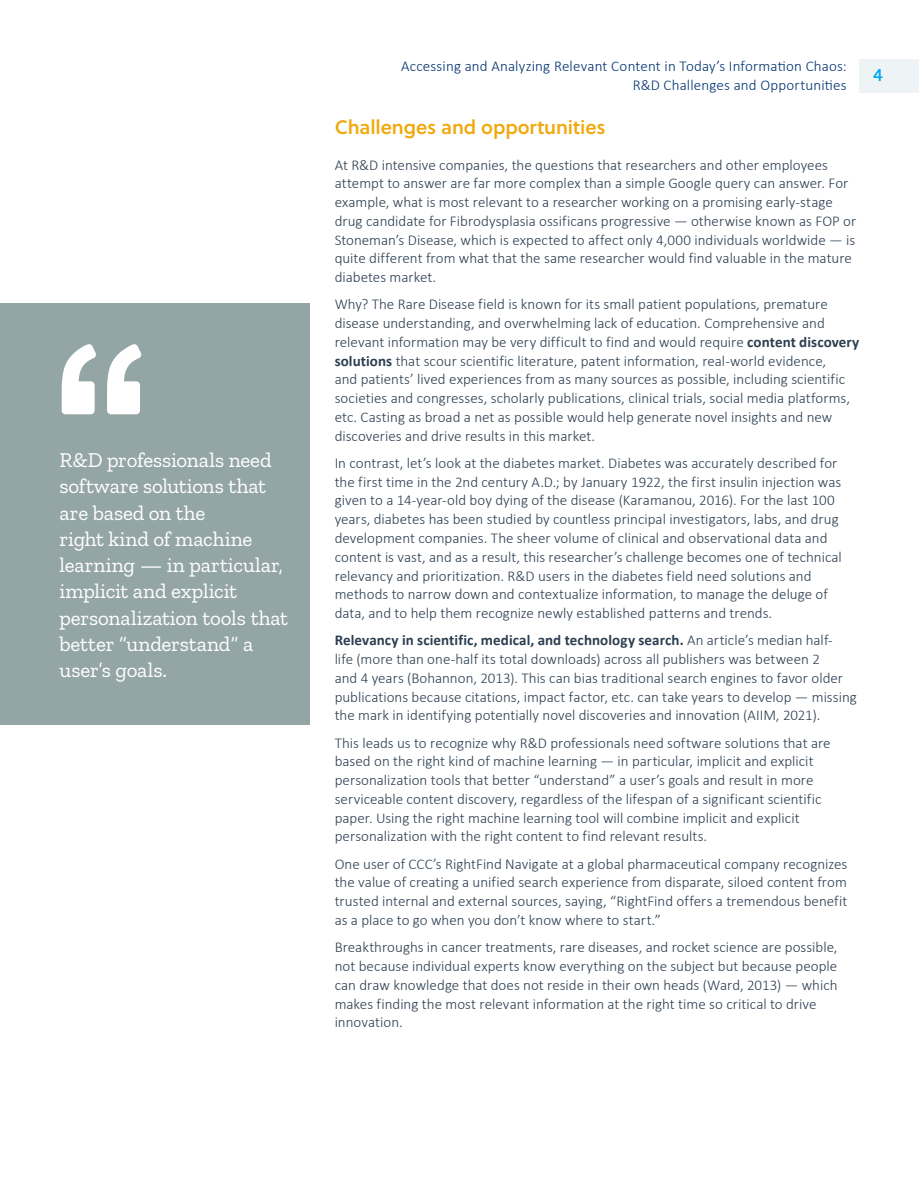
<style>
.page{position:relative;width:919px;height:1187px;background:#fff}
.page>*{position:absolute;margin:0;border:0;box-sizing:border-box;transform-origin:0 0}
.t1{font:21px/26.2px "Zilla Slab";letter-spacing:-.01em;color:#fff}
.Subhead_3{font:600 19.5px "Soleil";letter-spacing:-.005em;color:#f0a80b}
.t2{font:18px "Soleil";color:#00a9ed}
.Body_Copy{font:300 15px/18.8px "Calibri";color:#2c3e50}
.t3{font:300 15px/18.8px "Calibri";letter-spacing:.01em;color:#00326e;text-align:right}
.s1{font-weight:700}
</style>
<div class="page">
<div style="left:859px;top:60px;width:59px;height:33px;background:#eef3f5"></div>
<div style="left:0;top:304px;width:309px;height:421px;background:#94a5a6"></div>
<svg style="left:62px;top:344px;width:34px;height:70px"></svg>
<svg style="left:107px;top:344px;width:35px;height:70px"></svg>
<p class="t1" style="left:60px;top:447px;width:230px">R&amp;D professionals need software solutions that are based on the<br>right kind of machine learning — in particular, implicit and explicit personalization tools that better “understand” a user’s goals.</p>
<p class="t3" style="left:401px;top:56px;width:447px">Accessing and Analyzing Relevant Content in Today’s Information Chaos:<br>R&amp;D Challenges and Opportunities</p>
<p class="t2" style="left:873px;top:61px;width:11px">4</p>
<p class="Subhead_3" style="left:334px;top:112px;width:272px">Challenges and opportunities</p>
<p class="Body_Copy" style="left:334px;top:155px;width:523px">At R&amp;D intensive companies, the questions that researchers and other employees attempt to answer are far more complex than a simple Google query can answer. For example, what is most relevant to a researcher working on a promising early-stage drug candidate for Fibrodysplasia ossificans progressive — otherwise known as FOP or Stoneman’s Disease, which is expected to affect only 4,000 individuals worldwide — is quite different from what that the same researcher would find valuable in the mature diabetes market.</p>
<p class="Body_Copy" style="left:334px;top:295px;width:526px">Why? The Rare Disease field is known for its small patient populations, premature disease understanding, and overwhelming lack of education. Comprehensive and relevant information may be very difficult to find and would require <span class="s1">content discovery solutions</span> that scour scientific literature, patent information, real-world evidence,<br>and patients’ lived experiences from as many sources as possible, including scientific societies and congresses, scholarly publications, clinical trials, social media platforms, etc. Casting as broad a net as possible would help generate novel insights and new discoveries and drive results in this market.</p>
<p class="Body_Copy" style="left:334px;top:453px;width:508px">In contrast, let’s look at the diabetes market. Diabetes was accurately described for the first time in the 2nd century A.D.; by January 1922, the first insulin injection was given to a 14-year-old boy dying of the disease (Karamanou, 2016). For the last 100 years, diabetes has been studied by countless principal investigators, labs, and drug development companies. The sheer volume of clinical and observational data and content is vast, and as a result, this researcher’s challenge becomes one of technical relevancy and prioritization. R&amp;D users in the diabetes field need solutions and methods to narrow down and contextualize information, to manage the deluge of data, and to help them recognize newly established patterns and trends.</p>
<p class="Body_Copy" style="left:334px;top:630px;width:523px"><span class="s1">Relevancy in scientific, medical, and technology search.</span> An article’s median half-<br>life (more than one-half its total downloads) across all publishers was between 2<br>and 4 years (Bohannon, 2013). This can bias traditional search engines to favor older publications because citations, impact factor, etc. can take years to develop — missing the mark in identifying potentially novel discoveries and innovation (AIIM, 2021).</p>
<p class="Body_Copy" style="left:334px;top:733px;width:497px">This leads us to recognize why R&amp;D professionals need software solutions that are based on the right kind of machine learning — in particular, implicit and explicit personalization tools that better “understand” a user’s goals and result in more serviceable content discovery, regardless of the lifespan of a significant scientific paper. Using the right machine learning tool will combine implicit and explicit personalization with the right content to find relevant results.</p>
<p class="Body_Copy" style="left:334px;top:854px;width:514px;text-align:justify">One user of CCC’s RightFind Navigate at a global pharmaceutical company recognizes the value of creating a unified search experience from disparate, siloed content from trusted internal and external sources, saying, “RightFind offers a tremendous benefit as a place to go when you don’t know where to start.”</p>
<p class="Body_Copy" style="left:334px;top:937px;width:504px">Breakthroughs in cancer treatments, rare diseases, and rocket science are possible, not because individual experts know everything on the subject but because people can draw knowledge that does not reside in their own heads (Ward, 2013) — which makes finding the most relevant information at the right time so critical to drive innovation.</p>
</div>
